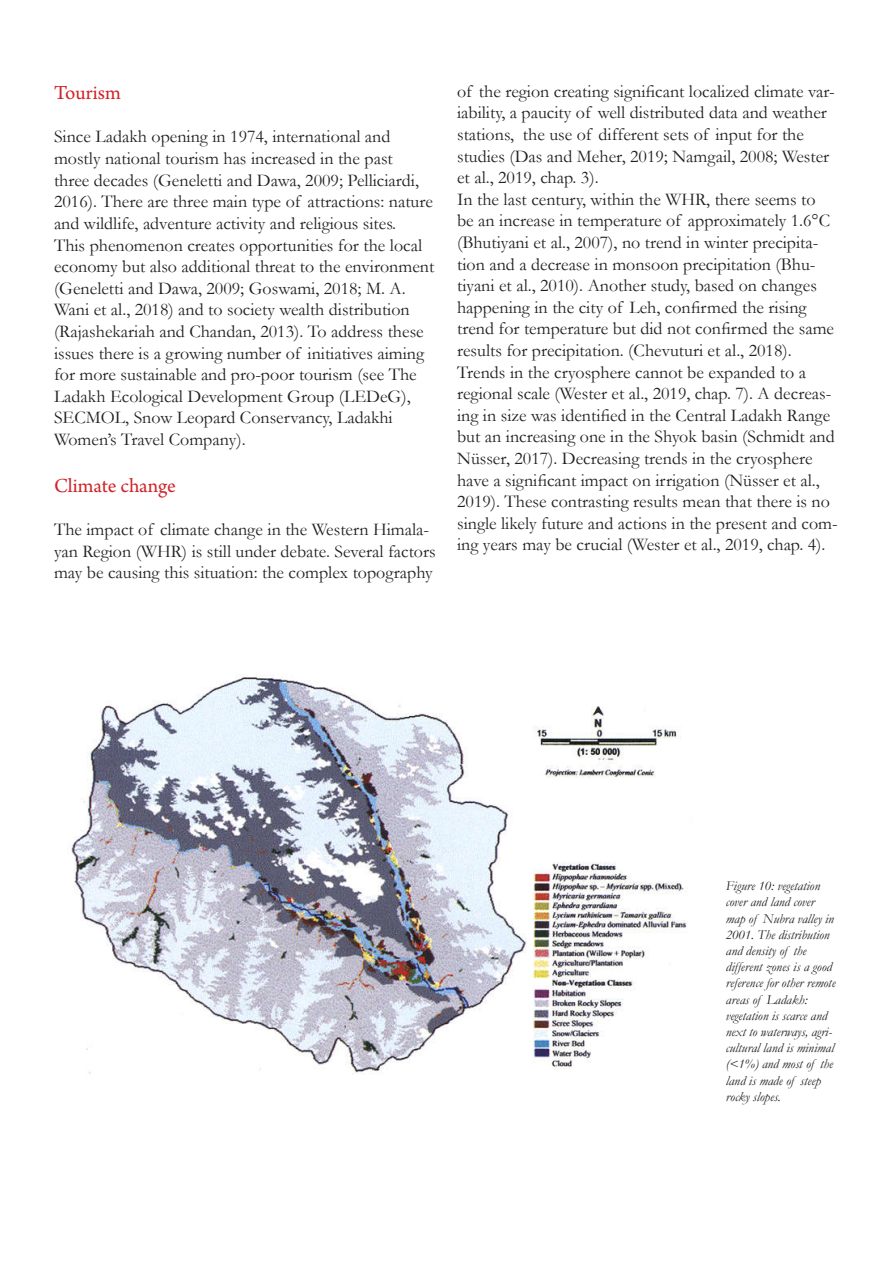
<style>
.page{position:relative;width:893px;height:1263px;background:#fff}
.page>*{position:absolute;margin:0;border:0;box-sizing:border-box;transform-origin:0 0}
.t1{font:21px "Arno Pro";letter-spacing:-.005em;color:#d1232a}
.t2{font:18px/21.6px "Garamond";color:#231f20}
.t3{font:italic 13.5px/16.2px "Garamond";color:#231f20}
</style>
<div class="page">
<img style="left:70px;top:675px;width:617px;height:400px">
<p class="t1" style="left:54px;top:81px;width:68px">Tourism</p>
<p class="t2" style="left:54px;top:126px;width:382px">Since Ladakh opening in 1974, international and mostly national tourism has increased in the past<br>three decades (Geneletti and Dawa, 2009; Pelliciardi, 2016). There are three main type of attractions: nature and wildlife, adventure activity and religious sites.<br>This phenomenon creates opportunities for the local economy but also additional threat to the environment (Geneletti and Dawa, 2009; Goswami, 2018; M. A.<br>Wani et al., 2018) and to society wealth distribution (Rajashekariah and Chandan, 2013). To address these issues there is a growing number of initiatives aiming for more sustainable and pro-poor tourism (see The Ladakh Ecological Development Group (LEDeG), SECMOL, Snow Leopard Conservancy, Ladakhi Women’s Travel Company).</p>
<p class="t1" style="left:54px;top:473px;width:123px">Climate change</p>
<p class="t2" style="left:54px;top:518px;width:383px">The impact of climate change in the Western Himala&shy;yan Region (WHR) is still under debate. Several factors may be causing this situation: the complex topography</p>
<p class="t2" style="left:457px;top:80px;width:379px">of the region creating significant localized climate var&shy;iability, a paucity of well distributed data and weather stations, the use of different sets of input for the studies (Das and Meher, 2019; Namgail, 2008; Wester et al., 2019, chap. 3).</p>
<p class="t2" style="left:457px;top:188px;width:378px">In the last century, within the WHR, there seems to be an increase in temperature of approximately 1.6°C (Bhutiyani et al., 2007), no trend in winter precipita&shy;tion and a decrease in monsoon precipitation (Bhu&shy;tiyani et al., 2010). Another study, based on changes happening in the city of Leh, confirmed the rising trend for temperature but did not confirmed the same results for precipitation. (Chevuturi et al., 2018).</p>
<p class="t2" style="left:457px;top:361px;width:382px">Trends in the cryosphere cannot be expanded to a regional scale (Wester et al., 2019, chap. 7). A decreas&shy;ing in size was identified in the Central Ladakh Range but an increasing one in the Shyok basin (Schmidt and Nüsser, 2017). Decreasing trends in the cryosphere have a significant impact on irrigation (Nüsser et al., 2019). These contrasting results mean that there is no single likely future and actions in the present and com&shy;ing years may be crucial (Wester et al., 2019, chap. 4).</p>
<p class="t3" style="left:726px;top:877px;width:111px">Figure 10: vegetation cover and land cover map of Nubra valley in<br>2001. The distribution and density of the different zones is a good reference for other remote areas of Ladakh: vegetation is scarce and next to waterways, agri&shy;cultural land is minimal (&lt;1%) and most of the land is made of steep rocky slopes.</p>
</div>
